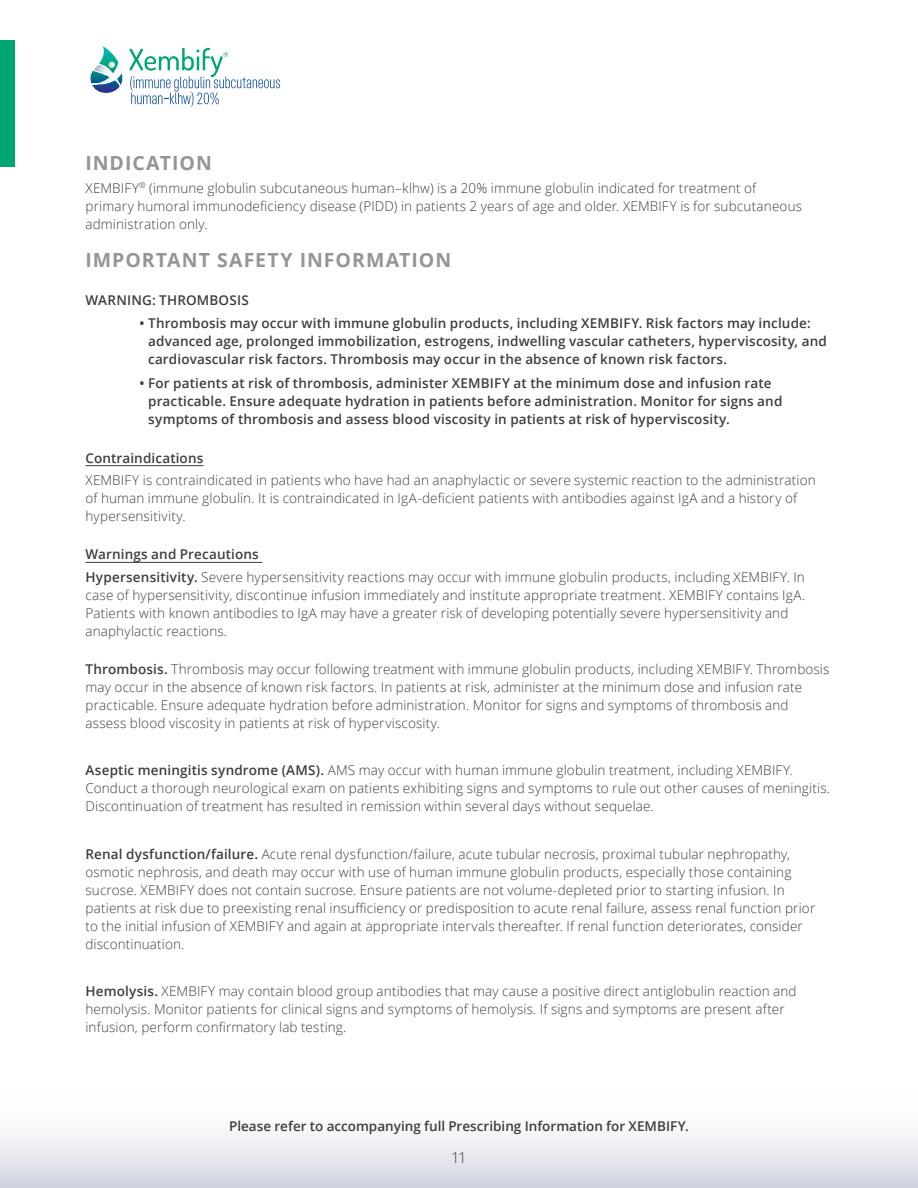
<style>
.page{position:relative;width:918px;height:1188px;background:#fff}
.page>*{position:absolute;margin:0;border:0;box-sizing:border-box;transform-origin:0 0}
.Body{font:700 19.5px "Open Sans";letter-spacing:.05em;color:#939598}
.t1{font:300 15px "Open Sans";color:#3e3e3f}
.Body-2{font:300 13.5px/18px "Open Sans";letter-spacing:.01em;color:#3e3e3f}
.Body-3{font:600 13.5px/18px "Open Sans";letter-spacing:.01em;color:#3e3e3f}
.Please_See{font:600 13.5px "Open Sans";color:#3e3e3f}
.s1{font-weight:600}
</style>
<div class="page">
<div style="left:0;top:1080px;width:918px;height:108px;background:linear-gradient(to bottom,#fff,#d6dae4)"></div>
<div style="left:0;top:40px;width:15px;height:127px;background:#00a670"></div>
<svg style="left:90px;top:46px;width:33px;height:47px"></svg>
<svg style="left:129px;top:48px;width:151px;height:59px"></svg>
<hr style="left:86px;top:465px;width:117px;height:1px;background:#3e3e3f">
<hr style="left:86px;top:562px;width:176px;height:1px;background:#3e3e3f">
<p class="Body" style="left:86px;top:149px;width:128px">INDICATION</p>
<p class="Body-2" style="left:86px;top:178px;width:718px">XEMBIFY<sup>®</sup> (immune globulin subcutaneous human–klhw) is a 20% immune globulin indicated for treatment of primary humoral immunodeficiency disease (PIDD) in patients 2 years of age and older. XEMBIFY is for subcutaneous administration only.</p>
<p class="Body" style="left:86px;top:246px;width:367px">IMPORTANT SAFETY INFORMATION</p>
<p class="Body-3" style="left:86px;top:291px;width:165px">WARNING: THROMBOSIS</p>
<p class="Body-3" style="left:148px;top:313px;width:680px;text-indent:-9px">• Thrombosis may occur with immune globulin products, including XEMBIFY. Risk factors may include: advanced age, prolonged immobilization, estrogens, indwelling vascular catheters, hyperviscosity, and cardiovascular risk factors. Thrombosis may occur in the absence of known risk factors.</p>
<p class="Body-3" style="left:148px;top:374px;width:636px;text-indent:-9px">• For patients at risk of thrombosis, administer XEMBIFY at the minimum dose and infusion rate practicable. Ensure adequate hydration in patients before administration. Monitor for signs and symptoms of thrombosis and assess blood viscosity in patients at risk of hyperviscosity.</p>
<p class="Body-2" style="left:86px;top:446px;width:732px;line-height:22.5px"><span class="s1">Contraindications<br></span>XEMBIFY is contraindicated in patients who have had an anaphylactic or severe systemic reaction to the administration</p>
<p class="Body-2" style="left:86px;top:489px;width:713px">of human immune globulin. It is contraindicated in IgA-deficient patients with antibodies against IgA and a history of hypersensitivity.</p>
<p class="Body-2" style="left:86px;top:543px;width:721px;line-height:22.5px"><span class="s1">Warnings and Precautions<br>Hypersensitivity.</span> Severe hypersensitivity reactions may occur with immune globulin products, including XEMBIFY. In</p>
<p class="Body-2" style="left:86px;top:586px;width:721px">case of hypersensitivity, discontinue infusion immediately and institute appropriate treatment. XEMBIFY contains IgA.<br>Patients with known antibodies to IgA may have a greater risk of developing potentially severe hypersensitivity and anaphylactic reactions.</p>
<p class="Body-2" style="left:86px;top:660px;width:745px"><span class="s1">Thrombosis.</span> Thrombosis may occur following treatment with immune globulin products, including XEMBIFY. Thrombosis may occur in the absence of known risk factors. In patients at risk, administer at the minimum dose and infusion rate practicable. Ensure adequate hydration before administration. Monitor for signs and symptoms of thrombosis and assess blood viscosity in patients at risk of hyperviscosity.</p>
<p class="Body-2" style="left:86px;top:761px;width:746px"><span class="s1">Aseptic meningitis syndrome (AMS).</span> AMS may occur with human immune globulin treatment, including XEMBIFY.<br>Conduct a thorough neurological exam on patients exhibiting signs and symptoms to rule out other causes of meningitis.<br>Discontinuation of treatment has resulted in remission within several days without sequelae.</p>
<p class="Body-2" style="left:86px;top:844px;width:731px"><span class="s1">Renal dysfunction/failure.</span> Acute renal dysfunction/failure, acute tubular necrosis, proximal tubular nephropathy, osmotic nephrosis, and death may occur with use of human immune globulin products, especially those containing sucrose. XEMBIFY does not contain sucrose. Ensure patients are not volume-depleted prior to starting infusion. In patients at risk due to preexisting renal insufficiency or predisposition to acute renal failure, assess renal function prior to the initial infusion of XEMBIFY and again at appropriate intervals thereafter. If renal function deteriorates, consider discontinuation.</p>
<p class="Body-2" style="left:86px;top:982px;width:713px"><span class="s1">Hemolysis.</span> XEMBIFY may contain blood group antibodies that may cause a positive direct antiglobulin reaction and hemolysis. Monitor patients for clinical signs and symptoms of hemolysis. If signs and symptoms are present after infusion, perform confirmatory lab testing.</p>
<p class="Please_See" style="left:229px;top:1116px;width:461px">Please refer to accompanying full Prescribing Information for XEMBIFY.</p>
<p class="t1" style="left:451px;top:1147px;width:17px">11</p>
</div>
